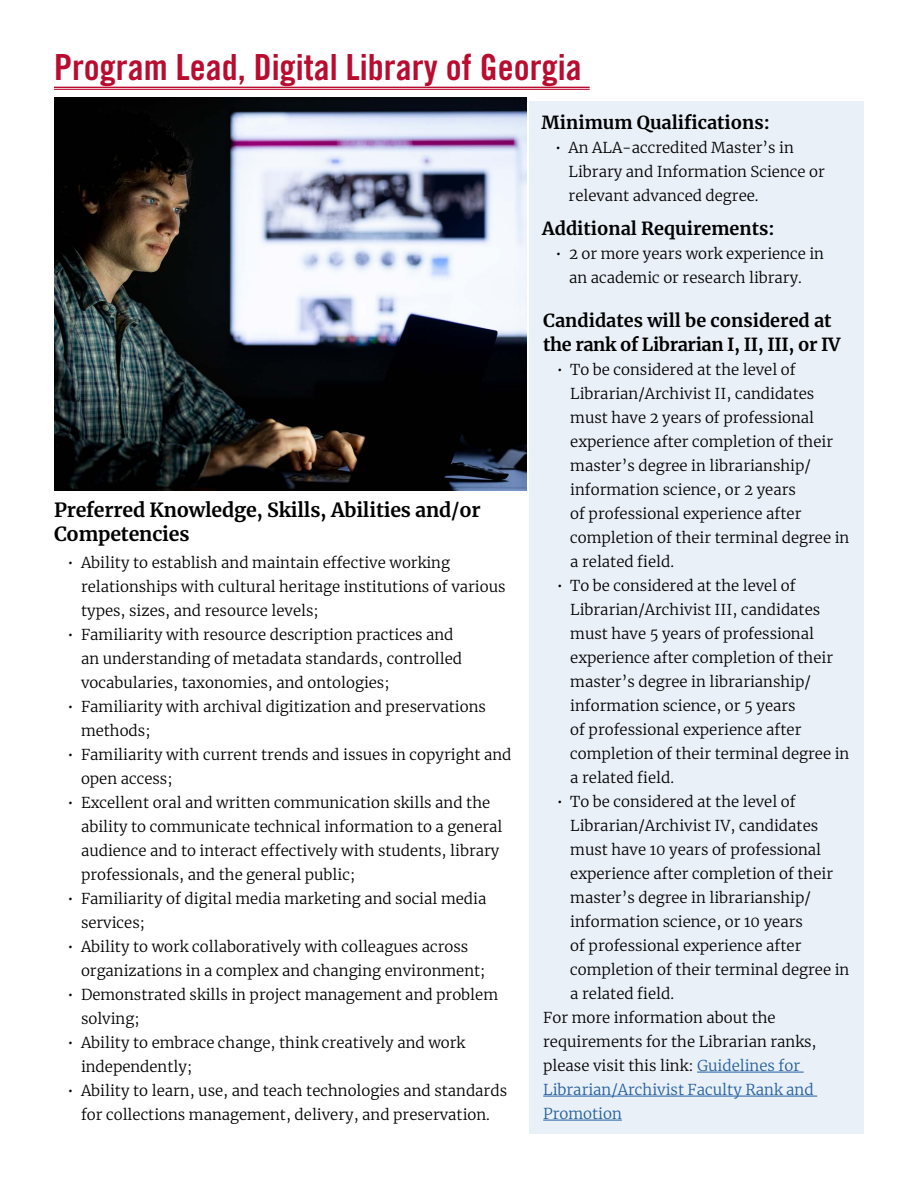
<style>
.page{position:relative;width:918px;height:1188px;background:#fff}
.page>*{position:absolute;margin:0;border:0;box-sizing:border-box;transform-origin:0 0}
.t1{font:36px "Trade Gothic LT Std Bd Cn 20";color:#ba0c2f}
.t2{font:700 19.5px/24px "Merriweather";letter-spacing:-.01em;color:#000}
.t3{font:700 18px/24px "Merriweather";color:#000}
.t4{font:300 15px/24px "Merriweather";color:#000}
.t5{font:300 15px "Merriweather";color:#215e9e}
.s1{color:#215e9e}
</style>
<div class="page">
<div style="left:529px;top:102px;width:335px;height:1032px;background:#eaf0f7"></div>
<hr style="left:697px;top:1072px;width:107px;height:1px;background:#215e9e">
<hr style="left:543px;top:1096px;width:274px;height:1px;background:#215e9e">
<hr style="left:543px;top:1120px;width:79px;height:1px;background:#215e9e">
<img style="left:54px;top:97px;width:473px;height:393px">
<hr style="left:54px;top:87px;width:536px;height:1px;background:#ba0c2f">
<hr style="left:54px;top:89px;width:536px;height:1px;background:#ba0c2f">
<h1 class="t1" style="left:54px;top:45px;width:529px">Program Lead, Digital Library of Georgia</h1>
<p class="t3" style="left:542px;top:110px;width:230px">Minimum Qualifications:</p>
<p class="t4" style="left:569px;top:135px;width:258px;text-indent:-14px">• An ALA-accredited Master’s in<br>Library and Information Science or relevant advanced degree.</p>
<h2 class="t2" style="left:54px;top:498px;width:428px">Preferred Knowledge, Skills, Abilities and/or<br>Competencies</h2>
<p class="t4" style="left:81px;top:550px;width:426px;text-indent:-14px">• Ability to establish and maintain effective working relationships with cultural heritage institutions of various types, sizes, and resource levels;</p>
<p class="t4" style="left:81px;top:622px;width:383px;text-indent:-14px">• Familiarity with resource description practices and an understanding of metadata standards, controlled vocabularies, taxonomies, and ontologies;</p>
<p class="t4" style="left:81px;top:694px;width:406px;text-indent:-14px">• Familiarity with archival digitization and preservations methods;</p>
<p class="t4" style="left:81px;top:742px;width:432px;text-indent:-14px">• Familiarity with current trends and issues in copyright and open access;</p>
<p class="t4" style="left:81px;top:790px;width:423px;text-indent:-14px">• Excellent oral and written communication skills and the ability to communicate technical information to a general audience and to interact effectively with students, library professionals, and the general public;</p>
<p class="t4" style="left:81px;top:886px;width:407px;text-indent:-14px">• Familiarity of digital media marketing and social media services;</p>
<p class="t4" style="left:81px;top:934px;width:406px;text-indent:-14px">• Ability to work collaboratively with colleagues across organizations in a complex and changing environment;</p>
<p class="t4" style="left:81px;top:982px;width:419px;text-indent:-14px">• Demonstrated skills in project management and problem solving;</p>
<p class="t4" style="left:81px;top:1030px;width:386px;text-indent:-14px">• Ability to embrace change, think creatively and work independently;</p>
<p class="t4" style="left:68px;top:1078px;width:441px;text-align:center">• Ability to learn, use, and teach technologies and standards for collections management, delivery, and preservation.</p>
<p class="t3" style="left:542px;top:216px;width:234px">Additional Requirements:</p>
<p class="t4" style="left:556px;top:241px;width:270px;text-align:center">• 2 or more years work experience in an academic or research library.</p>
<p class="t3" style="left:543px;top:308px;width:299px">Candidates will be considered at the rank of Librarian I, II, III, or IV</p>
<p class="t4" style="left:570px;top:357px;width:281px;text-indent:-14px">• To be considered at the level of Librarian/Archivist II, candidates must have 2 years of professional experience after completion of their master’s degree in librarianship/ information science, or 2 years<br>of professional experience after completion of their terminal degree in a related field.</p>
<p class="t4" style="left:570px;top:573px;width:281px;text-indent:-14px">• To be considered at the level of Librarian/Archivist III, candidates must have 5 years of professional experience after completion of their master’s degree in librarianship/ information science, or 5 years<br>of professional experience after completion of their terminal degree in a related field.</p>
<p class="t4" style="left:557px;top:789px;width:241px">• To be considered at the level of</p>
<p class="t4" style="left:570px;top:813px;width:250px">Librarian/Archivist IV, candidates</p>
<p class="t4" style="left:570px;top:837px;width:253px">must have 10 years of professional</p>
<p class="t4" style="left:570px;top:861px;width:264px">experience after completion of their</p>
<p class="t4" style="left:570px;top:885px;width:242px">master’s degree in librarianship/</p>
<p class="t4" style="left:570px;top:909px;width:234px">information science, or 10 years</p>
<p class="t4" style="left:570px;top:933px;width:233px">of professional experience after</p>
<p class="t4" style="left:570px;top:957px;width:281px">completion of their terminal degree in</p>
<p class="t4" style="left:570px;top:981px;width:105px">a related field.</p>
<p class="t4" style="left:543px;top:1005px;width:234px">For more information about the</p>
<p class="t4" style="left:543px;top:1029px;width:275px">requirements for the Librarian ranks,</p>
<p class="t4" style="left:543px;top:1053px;width:258px">please visit this link: <span class="s1">Guidelines for</span></p>
<p class="t5" style="left:543px;top:1079px;width:272px">Librarian/Archivist Faculty Rank and</p>
<p class="t5" style="left:543px;top:1103px;width:80px">Promotion</p>
</div>
